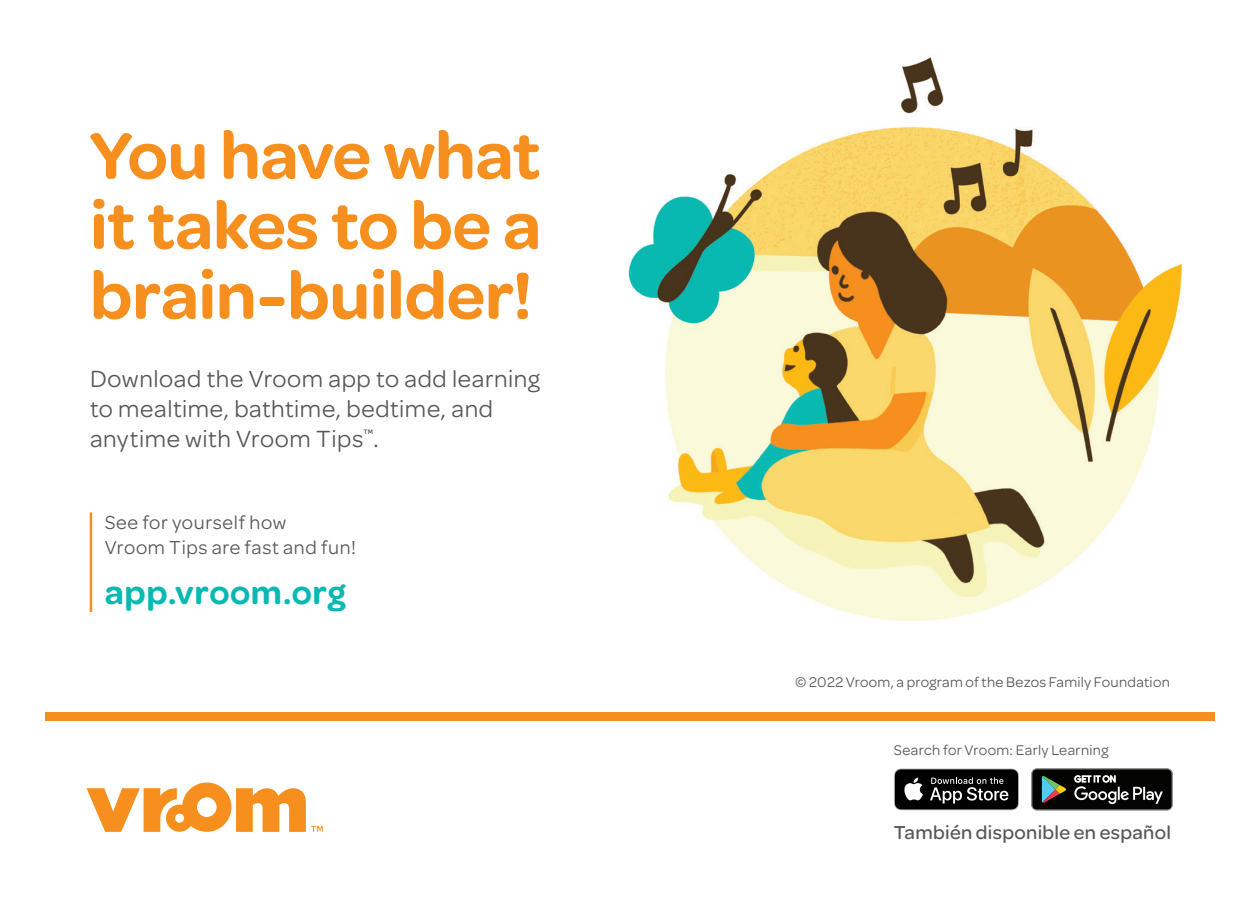
<style>
.page{position:relative;width:1260px;height:900px;background:#fff}
.page>*{position:absolute;margin:0;border:0;box-sizing:border-box;transform-origin:0 0}
.t1{font:600 70px/70px "Omnes";letter-spacing:-.005em;color:#f68f1e;text-align:justify}
.t2{font:600 35px "Omnes";letter-spacing:.02em;color:#08b9b2}
.t3{font:25px/30px "Omnes";letter-spacing:.02em;color:#57585a}
.t4{font:20px/25px "Omnes";letter-spacing:.03em;color:#57585a}
.t5{font:500 20px "Omnes";letter-spacing:.015em;color:#57585a}
.t6{font:15px "Omnes";letter-spacing:.02em;color:#57585a}
</style>
<div class="page">
<hr style="left:90px;top:512px;width:2px;height:100px;background:#f68f1e">
<img style="left:628px;top:57px;width:554px;height:564px">
<div style="left:45px;top:712px;width:1170px;height:8px;background:#f68f1e"></div>
<svg style="left:894px;top:769px;width:125px;height:41px;background:#2f2f30"></svg>
<svg style="left:1031px;top:769px;width:141px;height:41px;background:#2d302d"></svg>
<svg style="left:87px;top:783px;width:236px;height:49px"></svg>
<h1 class="t1" style="left:90px;top:116px;width:453px">You have what it takes to be a brain-builder!</h1>
<p class="t3" style="left:90px;top:362px;width:451px">Download the Vroom app to add learning to mealtime, bathtime, bedtime, and anytime with Vroom Tips<sup>™</sup>.</p>
<p class="t4" style="left:105px;top:509px;width:253px">See for yourself how<br>Vroom Tips are fast and fun!</p>
<h2 class="t2" style="left:105px;top:567px;width:243px">app.vroom.org</h2>
<p class="t6" style="left:795px;top:672px;width:376px">© 2022 Vroom, a program of the Bezos Family Foundation</p>
<p class="t6" style="left:894px;top:740px;width:216px">Search for Vroom: Early Learning</p>
<p class="t5" style="left:894px;top:818px;width:279px">También disponible en español</p>
</div>
